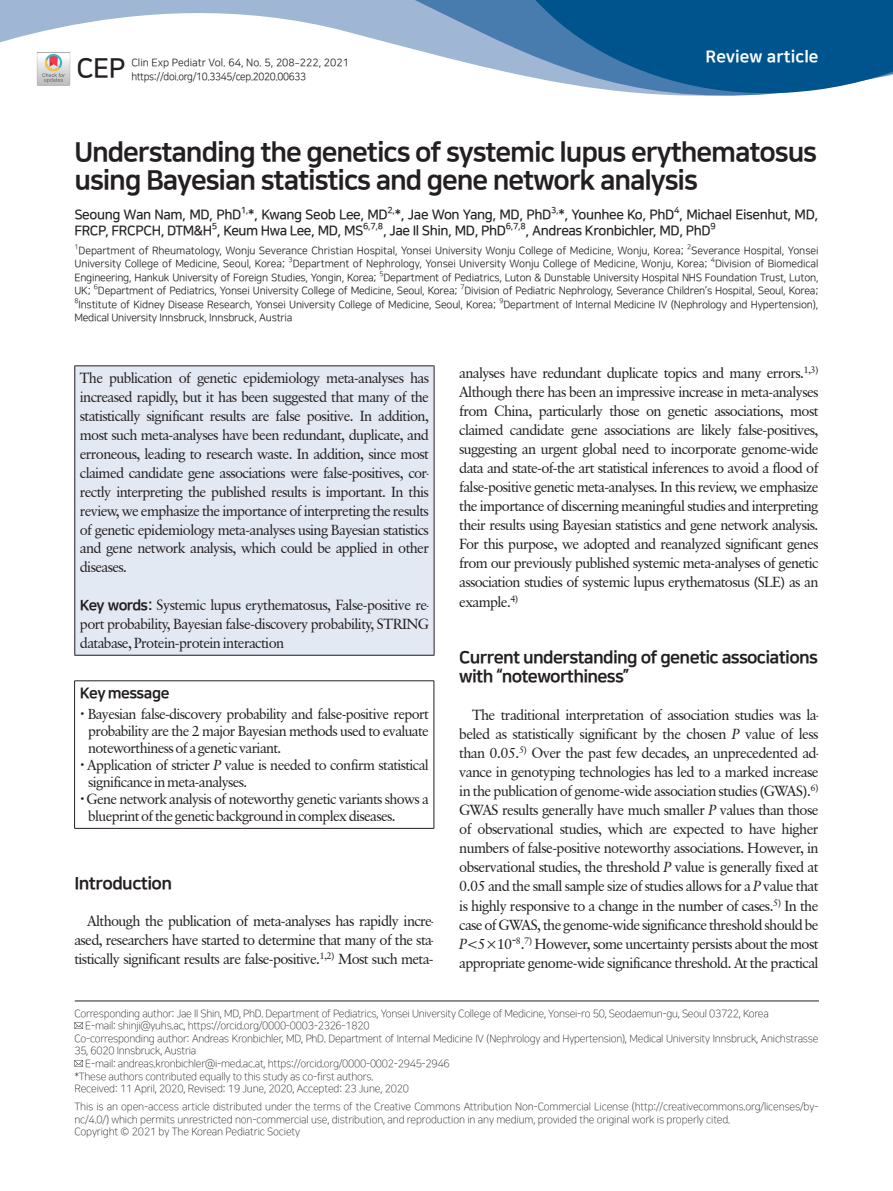
<style>
.page{position:relative;width:893px;height:1191px;background:#fff}
.page>*{position:absolute;margin:0;border:0;box-sizing:border-box;transform-origin:0 0}
.큰제목{font:27px/28.5px "Nanum Square EB";letter-spacing:-.04em;color:#231f20}
.t1{font:27px "Nanum Square B";color:#231f20}
.서론{font:17.25px/18.6px "Nanum Square EB";letter-spacing:-.04em;color:#231f20}
.t2{font:16.5px "Nanum Square EB";letter-spacing:.005em;color:#fff}
.Key_message{font:15px "Nanum Square EB";letter-spacing:-.03em;color:#231f20}
.바탕글{font:14.55px/19px "Classical Garamond BT";letter-spacing:-.045em;color:#231f20;text-align:justify}
.영문초록{font:14.55px/18.9px "Classical Garamond BT";letter-spacing:-.045em;color:#231f20;text-align:justify}
.Key_message-2{font:14.4px/17px "Classical Garamond BT";letter-spacing:-.045em;color:#231f20}
.이름{font:13.5px "Nanum Square B";letter-spacing:-.03em;color:#231f20}
.각주{font:10.5px/12.6px "Nanum Square L";letter-spacing:-.025em;color:#231f20}
.소속{font:10.5px "Nanum Square R";letter-spacing:-.015em;color:#231f20}
.꼬리말{font:10.5px "Nanum Square R";letter-spacing:-.035em;color:#231f20;scale:.95 1}
.이름-2{font:8.7px "Nanum Square B";color:#231f20}
.소속-2{font:6.9px "Nanum Square R";color:#231f20}
.s1{font-family:"Utopia Std"}
.s2{font-family:"Nanum Square EB"}
.s3{font-style:italic}
</style>
<div class="page">
<svg style="left:0;top:0;width:462px;height:86px"></svg>
<svg style="left:462px;top:0;width:431px;height:96px;background:#3575a5"></svg>
<div style="left:75px;top:366px;width:359px;height:289px;background:#e3e9f3"></div>
<hr style="left:74px;top:365px;width:360px;height:1px;background:#231f20">
<hr style="left:74px;top:366px;width:1px;height:289px;background:#231f20">
<hr style="left:434px;top:366px;width:1px;height:289px;background:#231f20">
<hr style="left:74px;top:655px;width:360px;height:1px;background:#231f20">
<hr style="left:74px;top:680px;width:360px;height:1px;background:#231f20">
<hr style="left:74px;top:681px;width:1px;height:147px;background:#231f20">
<hr style="left:434px;top:681px;width:1px;height:147px;background:#231f20">
<hr style="left:74px;top:828px;width:360px;height:1px;background:#231f20">
<hr style="left:75px;top:1000px;width:744px;height:1px;background:#231f20">
<svg style="left:74px;top:1022px;width:9px;height:7px"></svg>
<svg style="left:74px;top:1060px;width:9px;height:6px"></svg>
<p class="t1" style="left:77px;top:54px;width:50px">CEP</p>
<p class="소속" style="left:131px;top:57px;width:219px">Clin Exp Pediatr Vol. 64, No. 5, 208<span class="s1">–</span>222, 2021</p>
<p class="꼬리말" style="left:131px;top:71px;width:185px">https://doi.org/10.3345/cep.2020.00633</p>
<p class="t2" style="left:706px;top:48px;width:114px">Review article</p>
<p class="큰제목" style="left:74px;top:138px;width:744px">Understanding the genetics of systemic lupus erythematosus using Bayesian statistics and gene network analysis</p>
<p class="이름" style="left:74px;top:208px;width:168px">Seoung Wan Nam, MD, PhD</p>
<p class="이름-2" style="left:241px;top:206px;width:9px">1,</p>
<p class="이름" style="left:248px;top:208px;width:141px">*, Kwang Seob Lee, MD</p>
<p class="이름-2" style="left:388px;top:206px;width:9px">2,</p>
<p class="이름" style="left:395px;top:208px;width:158px">*, Jae Won Yang, MD, PhD</p>
<p class="이름-2" style="left:551px;top:206px;width:9px">3,</p>
<p class="이름" style="left:558px;top:208px;width:262px">*, Younhee Ko, PhD , Michael Eisenhut, MD,</p>
<p class="이름-2" style="left:674px;top:206px;width:7px">4</p>
<p class="이름-2" style="left:212px;top:222px;width:7px">5</p>
<p class="이름-2" style="left:363px;top:222px;width:22px">6,7,8</p>
<p class="이름" style="left:383px;top:224px;width:125px">, Jae Il Shin, MD, PhD</p>
<p class="이름-2" style="left:506px;top:222px;width:22px">6,7,8</p>
<p class="이름" style="left:526px;top:224px;width:187px">, Andreas Kronbichler, MD, PhD</p>
<p class="이름-2" style="left:710px;top:222px;width:7px">9</p>
<p class="이름" style="left:74px;top:224px;width:291px">FRCP, FRCPCH, DTM&amp;H , Keum Hwa Lee, MD, MS</p>
<p class="소속-2" style="left:74px;top:243px;width:6px">1</p>
<p class="소속" style="left:78px;top:245px;width:607px">Department of Rheumatology, Wonju Severance Christian Hospital, Yonsei University Wonju College of Medicine, Wonju, Korea;</p>
<p class="소속-2" style="left:687px;top:243px;width:6px">2</p>
<p class="소속" style="left:691px;top:245px;width:129px">Severance Hospital, Yonsei</p>
<p class="소속" style="left:74px;top:258px;width:212px">University College of Medicine, Seoul, Korea;</p>
<p class="소속-2" style="left:289px;top:256px;width:6px">3</p>
<p class="소속" style="left:293px;top:258px;width:416px">Department of Nephrology, Yonsei University Wonju College of Medicine, Wonju, Korea;</p>
<p class="소속-2" style="left:711px;top:256px;width:6px">4</p>
<p class="소속" style="left:715px;top:258px;width:105px">Division of Biomedical</p>
<p class="소속" style="left:74px;top:272px;width:304px">Engineering, Hankuk University of Foreign Studies, Yongin, Korea;</p>
<p class="소속-2" style="left:380px;top:270px;width:6px">5</p>
<p class="소속" style="left:383px;top:272px;width:437px">Department of Pediatrics, Luton &amp; Dunstable University Hospital NHS Foundation Trust, Luton,</p>
<p class="소속" style="left:74px;top:285px;width:18px">UK;</p>
<p class="소속-2" style="left:94px;top:283px;width:6px">6</p>
<p class="소속" style="left:98px;top:285px;width:361px">Department of Pediatrics, Yonsei University College of Medicine, Seoul, Korea;</p>
<p class="소속-2" style="left:461px;top:283px;width:6px">7</p>
<p class="소속" style="left:464px;top:285px;width:356px">Division of Pediatric Nephrology, Severance Children’s Hospital, Seoul, Korea;</p>
<p class="소속-2" style="left:74px;top:297px;width:6px">8</p>
<p class="소속" style="left:78px;top:299px;width:419px">Institute of Kidney Disease Research, Yonsei University College of Medicine, Seoul, Korea;</p>
<p class="소속-2" style="left:499px;top:297px;width:6px">9</p>
<p class="소속" style="left:503px;top:299px;width:317px">Department of Internal Medicine IV (Nephrology and Hypertension),</p>
<p class="소속" style="left:74px;top:312px;width:219px">Medical University Innsbruck, Innsbruck, Austria</p>
<p class="바탕글" style="left:459px;top:363px;width:361px">analyses have redundant duplicate topics and many errors.<sup>1,3)<br></sup>Although there has been an impressive increase in meta-analyses from China, particularly those on genetic associations, most claimed candidate gene associations are likely false-positives, suggesting an urgent global need to incorporate genome-wide data and state-of-the art statistical inferences to avoid a flood of false-positive genetic meta-analyses. In this review, we emphasize the importance of discerning meaningful studies and interpreting their results using Bayesian statistics and gene network analysis.<br>For this purpose, we adopted and reanalyzed significant genes from our previously published systemic meta-analyses of genetic association studies of systemic lupus erythematosus (SLE) as an example.<sup>4)</sup></p>
<p class="영문초록" style="left:80px;top:368px;width:351px">The publication of genetic epidemiology meta-analyses has increased rapidly, but it has been suggested that many of the statistically significant results are false positive. In addition, most such meta-analyses have been redundant, duplicate, and erroneous, leading to research waste. In addition, since most claimed candidate gene associations were false-positives, cor&shy;rectly interpreting the published results is important. In this review, we emphasize the importance of interpreting the results of genetic epidemiology meta-analyses using Bayesian statistics and gene network analysis, which could be applied in other diseases.</p>
<p class="영문초록" style="left:80px;top:595px;width:351px"><span class="s2">Key words:</span> Systemic lupus erythematosus, False-positive re&shy;port probability, Bayesian false-discovery probability, STRING database, Protein-protein interaction</p>
<p class="Key_message" style="left:80px;top:685px;width:91px">Key message</p>
<p class="Key_message-2" style="left:88px;top:705px;width:342px;text-align:justify;text-indent:-9px"><sup>•</sup> Bayesian false-discovery probability and false-positive report probability are the 2 major Bayesian methods used to evaluate noteworthiness of a genetic variant.</p>
<p class="Key_message-2" style="left:88px;top:756px;width:342px;text-indent:-9px"><sup>•</sup> Application of stricter <span class="s3">P</span> value is needed to confirm statistical significance in meta-analyses.</p>
<p class="Key_message-2" style="left:88px;top:790px;width:342px;text-indent:-9px"><sup>•</sup> Gene network analysis of noteworthy genetic variants shows a blueprint of the genetic background in complex diseases.</p>
<p class="서론" style="left:459px;top:648px;width:360px">Current understanding of genetic associations with “noteworthiness”</p>
<p class="바탕글" style="left:459px;top:705px;width:361px;text-indent:13px">The traditional interpretation of association studies was la&shy;beled as statistically significant by the chosen <span class="s3">P</span> value of less than 0.05.<sup>5)</sup> Over the past few decades, an unprecedented ad&shy;vance in genotyping technologies has led to a marked increase in the publication of genome-wide association studies (GWAS).<sup>6)<br></sup>GWAS results generally have much smaller <span class="s3">P</span> values than those of observational studies, which are expected to have higher numbers of false-positive noteworthy associations. However, in observational studies, the threshold <span class="s3">P</span> value is generally fixed at 0.05 and the small sample size of studies allows for a <span class="s3">P</span> value that is highly responsive to a change in the number of cases.<sup>5)</sup> In the case of GWAS, the genome-wide significance threshold should be <span class="s3">P</span>&lt;5×10-<sup>8</sup>.<sup>7)</sup> However, some uncertainty persists about the most appropriate genome-wide significance threshold. At the practical</p>
<p class="각주" style="left:74px;top:1007px;width:696px">Corresponding author: Jae Il Shin, MD, PhD. Department of Pediatrics, Yonsei University College of Medicine, Yonsei-ro 50, Seodaemun-gu, Seoul 03722, Korea</p>
<p class="각주" style="left:85px;top:1019px;width:286px">E-mail: shinji@yuhs.ac, https://orcid.org/0000-0003-2326-1820</p>
<p class="각주" style="left:74px;top:1032px;width:746px">Co-corresponding author: Andreas Kronbichler, MD, PhD. Department of Internal Medicine IV (Nephrology and Hypertension), Medical University Innsbruck, Anichstrasse<br>35, 6020 Innsbruck, Austria</p>
<p class="각주" style="left:85px;top:1057px;width:366px">E-mail: andreas.kronbichler@i-med.ac.at, https://orcid.org/0000-0002-2945-2946</p>
<p class="각주" style="left:74px;top:1070px;width:301px">*These authors contributed equally to this study as co-first authors.</p>
<p class="각주" style="left:74px;top:1082px;width:336px">Received: 11 April, 2020, Revised: 19 June, 2020, Accepted: 23 June, 2020</p>
<p class="각주" style="left:74px;top:1100px;width:746px">This is an open-access article distributed under the terms of the Creative Commons Attribution Non-Commercial License (http://creativecommons.org/licenses/by&shy;nc/4.0/) which permits unrestricted non-commercial use, distribution, and reproduction in any medium, provided the original work is properly cited.</p>
<p class="각주" style="left:74px;top:1125px;width:227px">Copyright © 2021 by The Korean Pediatric Society</p>
<p class="서론" style="left:74px;top:874px;width:99px">Introduction</p>
<p class="바탕글" style="left:74px;top:911px;width:361px;text-indent:13px">Although the publication of meta-analyses has rapidly incre&shy;ased, researchers have started to determine that many of the sta&shy;tistically significant results are false-positive.<sup>1,2)</sup> Most such meta-</p>
</div>
